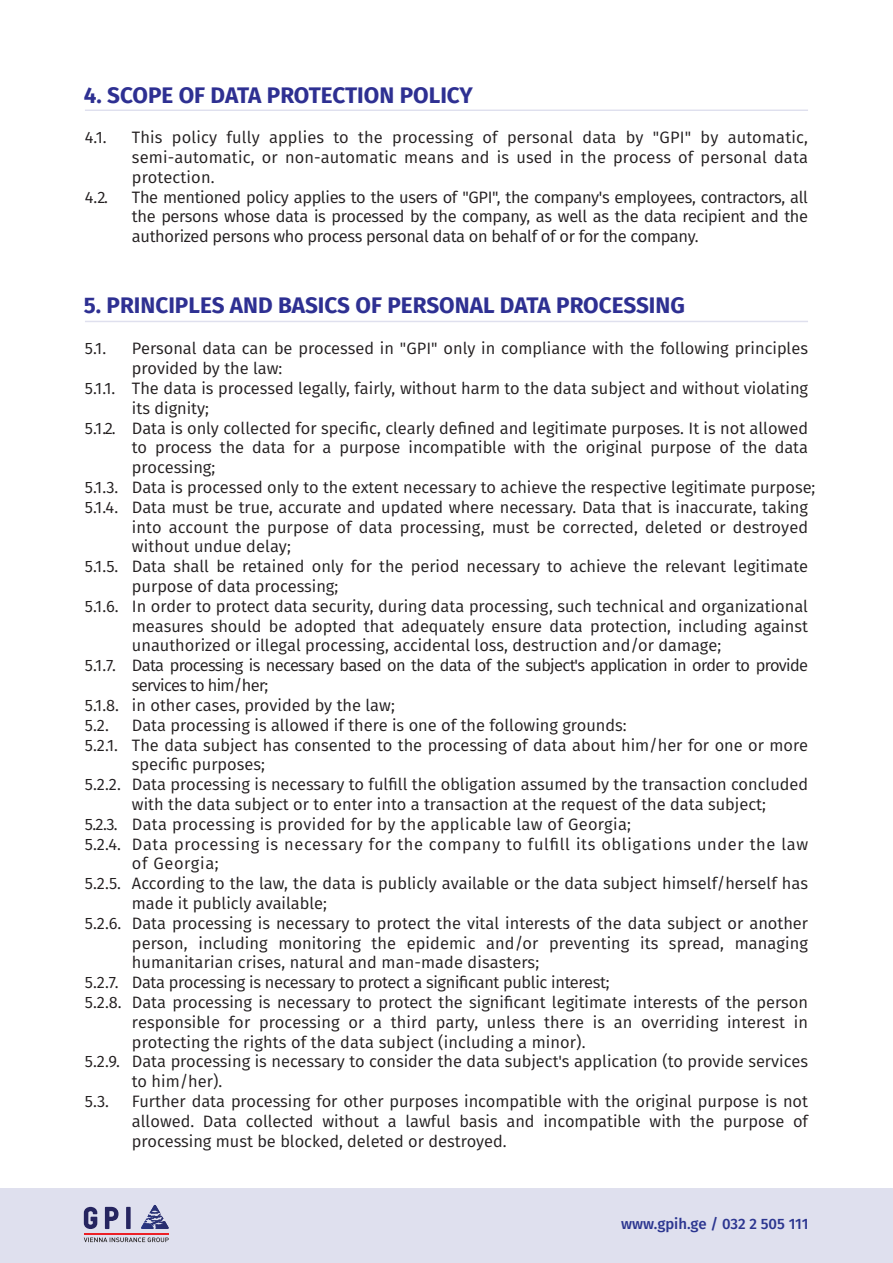
<style>
.page{position:relative;width:893px;height:1263px;background:#fff}
.page>*{position:absolute;margin:0;border:0;box-sizing:border-box;transform-origin:0 0}
.t1{font:700 22.5px "Fira GO";color:#2e3092}
.t2{font:16.5px/19.8px "Fira GO";color:#231f20}
.t3{font:16.5px/19.8px "Fira GO";letter-spacing:-.02em;color:#231f20}
.t4{font:500 15px "Fira GO";color:#2c3690}
</style>
<div class="page">
<hr style="left:85px;top:110px;width:723px;height:1px;background:#2e3092">
<hr style="left:85px;top:321px;width:723px;height:1px;background:#2e3092">
<div style="left:0;top:1188px;width:893px;height:75px;background:#dfe0ee"></div>
<svg style="left:84px;top:1207px;width:13px;height:22px"></svg>
<svg style="left:126px;top:1207px;width:5px;height:22px"></svg>
<svg style="left:105px;top:1207px;width:14px;height:22px"></svg>
<hr style="left:84px;top:1233px;width:85px;height:1px;background:#ec2026">
<svg style="left:84px;top:1237px;width:85px;height:5px"></svg>
<svg style="left:141px;top:1205px;width:19px;height:24px"></svg>
<h1 class="t1" style="left:84px;top:82px;width:391px">4. SCOPE OF DATA PROTECTION POLICY</h1>
<p class="t3" style="left:132px;top:128px;width:678px">This policy fully applies to the processing of personal data by "GPI" by automatic, semi-automatic, or non-automatic means and is used in the process of personal data protection.<br>The mentioned policy applies to the users of "GPI", the company's employees, contractors, all the persons whose data is processed by the company, as well as the data recipient and the authorized persons who process personal data on behalf of or for the company.</p>
<p class="t2" style="left:85px;top:128px;width:23px">4.1.</p>
<p class="t2" style="left:85px;top:187px;width:25px">4.2.</p>
<h1 class="t1" style="left:84px;top:292px;width:603px">5. PRINCIPLES AND BASICS OF PERSONAL DATA PROCESSING</h1>
<p class="t2" style="left:85px;top:339px;width:23px">5.1.</p>
<p class="t2" style="left:85px;top:378px;width:32px">5.1.1.</p>
<p class="t2" style="left:85px;top:418px;width:32px">5.1.2.</p>
<p class="t2" style="left:85px;top:477px;width:35px">5.1.3.<br>5.1.4.</p>
<p class="t2" style="left:85px;top:557px;width:35px">5.1.5.</p>
<p class="t2" style="left:85px;top:596px;width:35px">5.1.6.</p>
<p class="t2" style="left:85px;top:656px;width:32px">5.1.7.</p>
<p class="t2" style="left:85px;top:695px;width:36px">5.1.8.<br>5.2.<br>5.2.1.</p>
<p class="t2" style="left:85px;top:774px;width:37px">5.2.2.</p>
<p class="t2" style="left:85px;top:814px;width:37px">5.2.3.<br>5.2.4.</p>
<p class="t2" style="left:85px;top:873px;width:38px">5.2.5.</p>
<p class="t2" style="left:85px;top:913px;width:38px">5.2.6.</p>
<p class="t2" style="left:85px;top:972px;width:38px">5.2.7.<br>5.2.8.</p>
<p class="t2" style="left:85px;top:1052px;width:37px">5.2.9.</p>
<p class="t2" style="left:85px;top:1091px;width:26px">5.3.</p>
<p class="t2" style="left:132px;top:339px;width:685px">Personal data can be processed in "GPI" only in compliance with the following principles provided by the law:<br>The data is processed legally, fairly, without harm to the data subject and without violating its dignity;<br>Data is only collected for specific, clearly defined and legitimate purposes. It is not allowed to process the data for a purpose incompatible with the original purpose of the data processing;<br>Data is processed only to the extent necessary to achieve the respective legitimate purpose; Data must be true, accurate and updated where necessary. Data that is inaccurate, taking into account the purpose of data processing, must be corrected, deleted or destroyed without undue delay;<br>Data shall be retained only for the period necessary to achieve the relevant legitimate purpose of data processing;<br>In order to protect data security, during data processing, such technical and organizational measures should be adopted that adequately ensure data protection, including against unauthorized or illegal processing, accidental loss, destruction and/or damage;<br>Data processing is necessary based on the data of the subject's application in order to provide services to him/her;<br>in other cases, provided by the law;<br>Data processing is allowed if there is one of the following grounds:<br>The data subject has consented to the processing of data about him/her for one or more specific purposes;<br>Data processing is necessary to fulfill the obligation assumed by the transaction concluded with the data subject or to enter into a transaction at the request of the data subject;<br>Data processing is provided for by the applicable law of Georgia;<br>Data processing is necessary for the company to fulfill its obligations under the law of Georgia;<br>According to the law, the data is publicly available or the data subject himself/herself has made it publicly available;<br>Data processing is necessary to protect the vital interests of the data subject or another person, including monitoring the epidemic and/or preventing its spread, managing humanitarian crises, natural and man-made disasters;<br>Data processing is necessary to protect a significant public interest;<br>Data processing is necessary to protect the significant legitimate interests of the person responsible for processing or a third party, unless there is an overriding interest in protecting the rights of the data subject (including a minor).<br>Data processing is necessary to consider the data subject's application (to provide services to him/her).<br>Further data processing for other purposes incompatible with the original purpose is not allowed. Data collected without a lawful basis and incompatible with the purpose of processing must be blocked, deleted or destroyed.</p>
<p class="t4" style="left:621px;top:1215px;width:189px">www.gpih.ge / 032 2 505 111</p>
</div>
